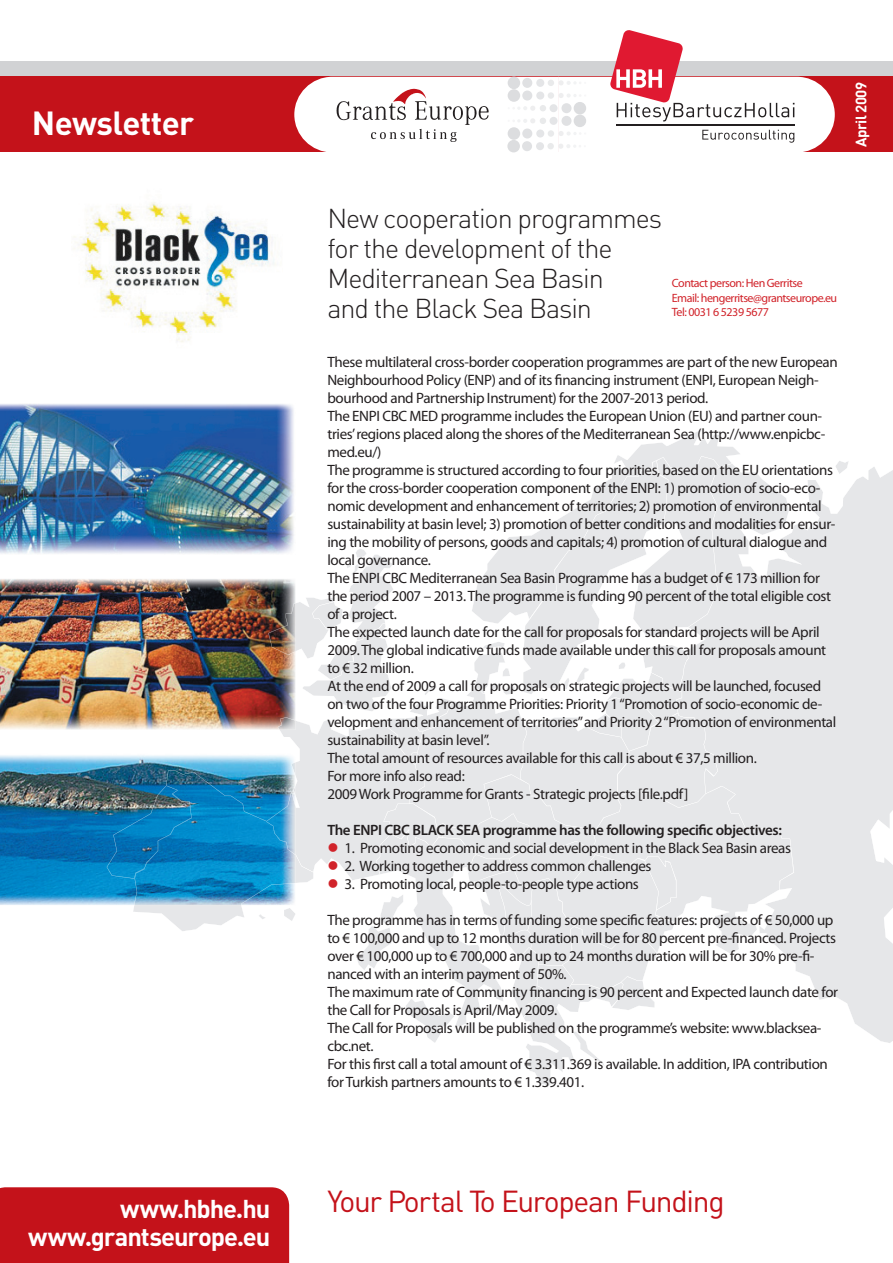
<style>
.page{position:relative;width:893px;height:1263px;background:#fff}
.page>*{position:absolute;margin:0;border:0;box-sizing:border-box;transform-origin:0 0}
.t1{font:700 33px "DINH";letter-spacing:-.02em;color:#fff}
.t2{font:30px "DIN H Regular";letter-spacing:-.045em;color:#c4121a}
.t3{font:300 27px/30px "DINH";letter-spacing:-.04em;color:#231f20}
.t4{font:25.5px/28.5px "DINH Bold Alternate";letter-spacing:-.04em;color:#fff;text-align:right}
.t5{font:15px/18px "Myriad Pro";letter-spacing:-.025em;color:#231f20}
.t6{font:600 15px "Myriad Pro";letter-spacing:-.025em;color:#231f20}
.t7{font:700 15px "DINH";letter-spacing:-.03em;color:#fff}
.t8{font:12px/14.4px "Myriad Pro";letter-spacing:-.04em;color:#d1232a}
.s1{color:#d1232a}
</style>
<div class="page">
<div style="left:0;top:61px;width:893px;height:31px;background:#d1d2d4"></div>
<div style="left:0;top:77px;width:893px;height:75px;background:#c4121a"></div>
<svg style="left:294px;top:30px;width:541px;height:122px"></svg>
<svg style="left:794px;top:463px;width:99px;height:580px;background:#e9eaeb"></svg>
<svg style="left:618px;top:430px;width:122px;height:26px"></svg>
<svg style="left:133px;top:456px;width:661px;height:631px"></svg>
<img style="left:73px;top:202px;width:201px;height:140px">
<img style="left:0;top:404px;width:296px;height:150px">
<img style="left:0;top:578px;width:296px;height:152px">
<img style="left:268px;top:603px;width:28px;height:52px">
<img style="left:278px;top:717px;width:18px;height:13px">
<img style="left:0;top:754px;width:296px;height:151px">
<img style="left:107px;top:785px;width:27px;height:94px">
<img style="left:134px;top:770px;width:162px;height:135px">
<img style="left:266px;top:762px;width:30px;height:93px">
<div style="left:0;top:1187px;width:289px;height:76px;background:#c4121a"></div>
<h1 class="t1" style="left:32px;top:102px;width:164px">Newsletter</h1>
<p class="t7" style="left:851px;top:147px;width:67px;rotate:-90deg">April 2009</p>
<h3 class="t3" style="left:327px;top:203px;width:336px">New cooperation programmes for the development of the<br>Mediterranean Sea Basin<br>and the Black Sea Basin</h3>
<p class="t8" style="left:672px;top:276px;width:167px">Contact person: Hen Gerritse<br>Email: hengerritse@grantseurope.eu<br>Tel: 0031 6 5239 5677</p>
<p class="t5" style="left:327px;top:353px;width:512px">These multilateral cross-border cooperation programmes are part of the new European Neighbourhood Policy (ENP) and of its financing instrument (ENPI, European Neigh&shy;bourhood and Partnership Instrument) for the 2007-2013 period.<br>The ENPI CBC MED programme includes the European Union (EU) and partner coun&shy;tries’ regions placed along the shores of the Mediterranean Sea (http://www.enpicbc&shy;med.eu/)<br>The programme is structured according to four priorities, based on the EU orientations for the cross-border cooperation component of the ENPI: 1) promotion of socio-eco&shy;nomic development and enhancement of territories; 2) promotion of environmental sustainability at basin level; 3) promotion of better conditions and modalities for ensur&shy;ing the mobility of persons, goods and capitals; 4) promotion of cultural dialogue and local governance.<br>The ENPI CBC Mediterranean Sea Basin Programme has a budget of € 173 million for the period 2007 – 2013. The programme is funding 90 percent of the total eligible cost of a project.<br>The expected launch date for the call for proposals for standard projects will be April 2009. The global indicative funds made available under this call for proposals amount to € 32 million.<br>At the end of 2009 a call for proposals on strategic projects will be launched, focused on two of the four Programme Priorities: Priority 1 “Promotion of socio-economic de&shy;velopment and enhancement of territories” and Priority 2 “Promotion of environmental sustainability at basin level”.<br>The total amount of resources available for this call is about € 37,5 million.<br>For more info also read:<br>2009 Work Programme for Grants - Strategic projects [file.pdf]</p>
<p class="t6" style="left:327px;top:822px;width:456px">The ENPI CBC BLACK SEA programme has the following specific objectives:</p>
<p class="t5" style="left:327px;top:839px;width:465px"><span class="s1">●</span> 1. Promoting economic and social development in the Black Sea Basin areas</p>
<p class="t5" style="left:327px;top:857px;width:326px"><span class="s1">●</span> 2. Working together to address common challenges</p>
<p class="t5" style="left:327px;top:875px;width:313px"><span class="s1">●</span> 3. Promoting local, people-to-people type actions</p>
<p class="t5" style="left:327px;top:911px;width:512px">The programme has in terms of funding some specific features: projects of € 50,000 up to € 100,000 and up to 12 months duration will be for 80 percent pre-financed. Projects over € 100,000 up to € 700,000 and up to 24 months duration will be for 30% pre-fi&shy;nanced with an interim payment of 50%.<br>The maximum rate of Community financing is 90 percent and Expected launch date for the Call for Proposals is April/May 2009.<br>The Call for Proposals will be published on the programme’s website: www.blacksea&shy;cbc.net.<br>For this first call a total amount of € 3.311.369 is available. In addition, IPA contribution for Turkish partners amounts to € 1.339.401.</p>
<h3 class="t4" style="left:28px;top:1193px;width:244px">www.hbhe.hu www.grantseurope.eu</h3>
<h2 class="t2" style="left:327px;top:1182px;width:399px">Your Portal To European Funding</h2>
</div>
